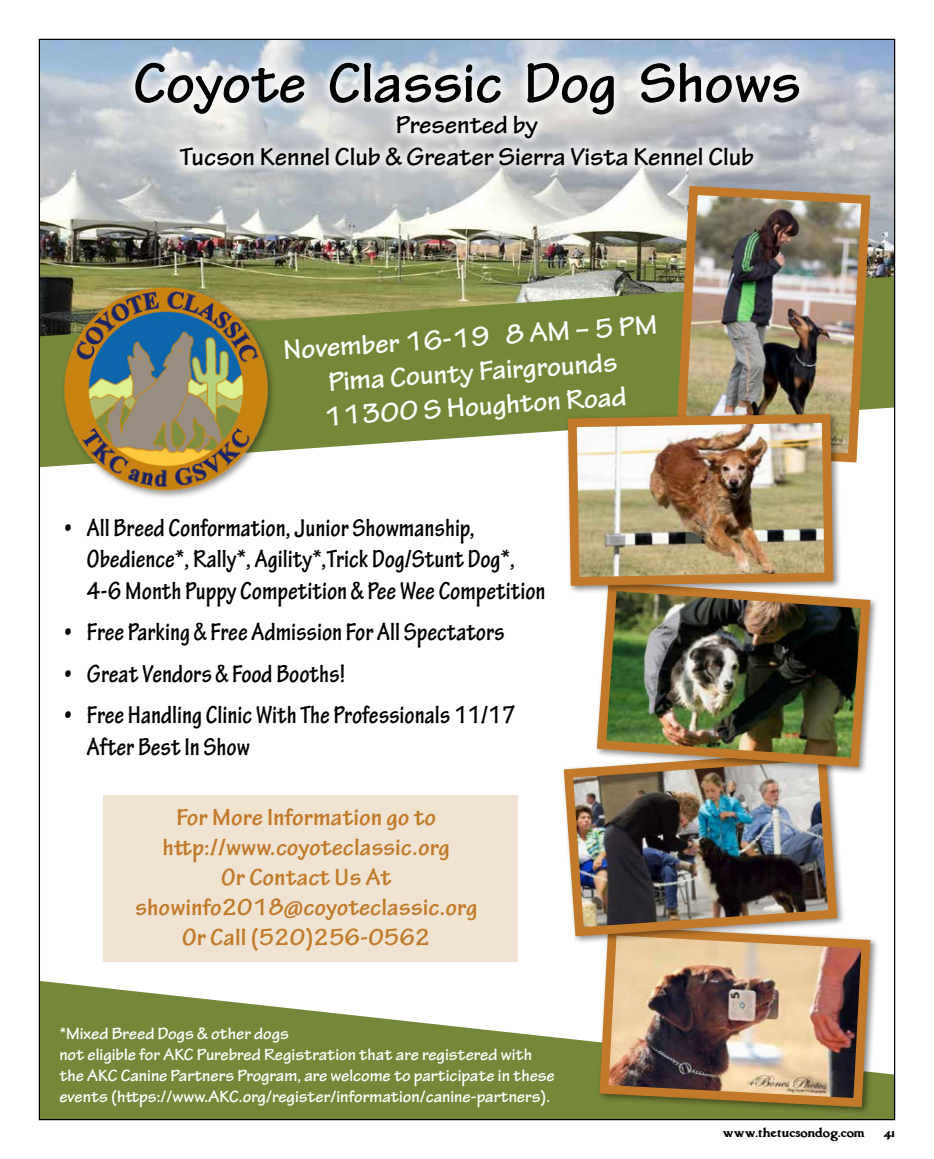
<style>
.page{position:relative;width:934px;height:1159px;background:#fff}
.page>*{position:absolute;margin:0;border:0;box-sizing:border-box;transform-origin:0 0}
.t1{font:700 59.38px "Tekton Pro";letter-spacing:-.005em;color:#000}
.t2{font:700 28.75px/34.5px "Tekton Pro";color:#fff;text-align:center}
.t3{font:700 26.38px/31.6px "Tekton Pro";color:#000;text-align:center}
.t4{font:700 condensed 26.25px/31.5px "Tekton Pro";color:#000}
.t5{font:700 condensed 25px/30px "Tekton Pro";color:#c27a2a;text-align:center;scale:1.2 1}
.t6{font:700 17.5px/21px "Tekton Pro";color:#fff}
.t7{font:700 12.5px "Grantham";color:#000}
</style>
<div class="page">
<div style="left:103px;top:795px;width:415px;height:166px;background:#f1e3d2"></div>
<img style="left:41px;top:41px;width:852px;height:236px">
<div style="left:125px;top:52px;width:685px;height:124px;background:#fff;opacity:.75"></div>
<svg style="left:41px;top:981px;width:852px;height:137px;fill:#758739"></svg>
<div style="left:597px;top:923px;width:282px;height:193px;background:#000;opacity:.45"></div>
<img style="left:595px;top:923px;width:280px;height:189px">
<div style="left:561px;top:748px;width:285px;height:196px;background:#000;opacity:.45"></div>
<img style="left:561px;top:748px;width:281px;height:193px">
<div style="left:594px;top:579px;width:285px;height:196px;background:#000;opacity:.45"></div>
<img style="left:592px;top:579px;width:283px;height:193px">
<svg style="left:41px;top:277px;width:852px;height:190px;background:#899656"></svg>
<div style="left:61px;top:284px;width:216px;height:216px;background:#000;opacity:.45"></div>
<img style="left:64px;top:288px;width:203px;height:202px">
<img style="left:671px;top:181px;width:204px;height:286px">
<div style="left:565px;top:411px;width:277px;height:183px;background:#000;opacity:.45"></div>
<img style="left:563px;top:409px;width:275px;height:181px">
<h1 class="t1" style="left:133px;top:48px;width:669px">Coyote Classic Dog Shows</h1>
<p class="t3" style="left:180px;top:110px;width:575px">Presented by<br>Tucson Kennel Club &amp; Greater Sierra Vista Kennel Club</p>
<p class="t2" style="left:282px;top:334px;width:376px;rotate:-4deg">November 16-19 8 AM – 5 PM<br>Pima County Fairgrounds<br>11300 S Houghton Road</p>
<p class="t4" style="left:87px;top:512px;width:460px;text-indent:-22px">• All Breed Conformation, Junior Showmanship,<br>Obedience*, Rally*, Agility*,Trick Dog/Stunt Dog*,<br>4-6 Month Puppy Competition &amp; Pee Wee Competition</p>
<p class="t4" style="left:64px;top:617px;width:442px">• Free Parking &amp; Free Admission For All Spectators</p>
<p class="t4" style="left:64px;top:658px;width:282px">• Great Vendors &amp; Food Booths!</p>
<p class="t4" style="left:87px;top:700px;width:430px;text-indent:-22px">• Free Handling Clinic With The Professionals 11/17<br>After Best In Show</p>
<p class="t5" style="left:135px;top:802px;width:287px">For More Information go to http://www.coyoteclassic.org<br>Or Contact Us At showinfo2018@coyoteclassic.org<br>Or Call (520)256-0562</p>
<p class="t6" style="left:59px;top:1023px;width:497px">*Mixed Breed Dogs &amp; other dogs<br>not eligible for AKC Purebred Registration that are registered with the AKC Canine Partners Program, are welcome to participate in these events (https://www.AKC.org/register/information/canine-partners).</p>
<p class="t7" style="left:723px;top:1126px;width:143px">www.thetucsondog.com</p>
<p class="t7" style="left:883px;top:1126px;width:13px">41</p>
</div>
